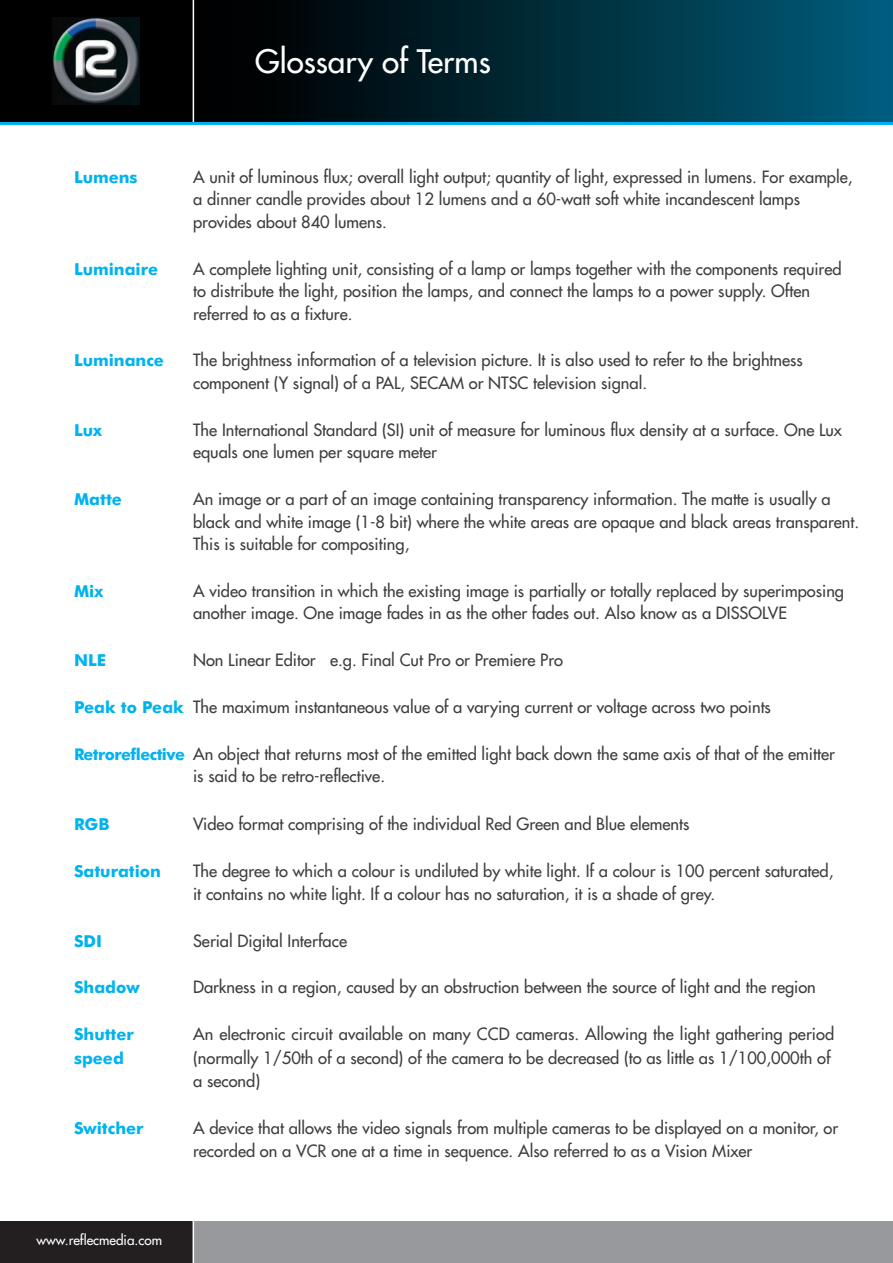
<style>
.page{position:relative;width:893px;height:1263px;background:#fff}
.page>*{position:absolute;margin:0;border:0;box-sizing:border-box;transform-origin:0 0}
.t1{font:31.5px "Futura";color:#fff}
.t2{font:16.5px/22.6px "Futura";color:#3e3e3f}
.t3{font:700 16.5px "Futura BT";color:#00b3ef}
.t4{font:13.5px "Futura";color:#fff}
.s1{font-family:"Futura BT";font-weight:700;color:#00b3ef}
.s2{font-family:"Futura BT";font-weight:700;font-size:16.2px;color:#00b3ef}
</style>
<div class="page">
<div style="left:193px;top:1221px;width:700px;height:42px;background:#97999c"></div>
<div style="left:0;top:1221px;width:193px;height:42px;background:#231f20"></div>
<div style="left:0;top:0;width:893px;height:124px;background:linear-gradient(to right,#010000,#005672)"></div>
<hr style="left:193px;top:0;width:1px;height:123px;background:#fff">
<hr style="left:193px;top:1217px;width:1px;height:46px;background:#fff">
<img style="left:53px;top:18px;width:87px;height:87px">
<hr style="left:0;top:122px;width:893px;height:3px;background:#00aeef">
<h1 class="t1" style="left:255px;top:46px;width:237px">Glossary of Terms</h1>
<p class="t3" style="left:74px;top:170px;width:65px">Lumens</p>
<p class="t2" style="left:193px;top:166px;width:661px">A unit of luminous flux; overall light output; quantity of light, expressed in lumens. For example, a dinner candle provides about 12 lumens and a 60-watt soft white incandescent lamps provides about 840 lumens.</p>
<p class="t3" style="left:74px;top:262px;width:86px">Luminaire</p>
<p class="t2" style="left:193px;top:258px;width:650px">A complete lighting unit, consisting of a lamp or lamps together with the components required to distribute the light, position the lamps, and connect the lamps to a power supply. Often referred to as a fixture.</p>
<p class="t3" style="left:74px;top:354px;width:91px">Luminance</p>
<p class="t2" style="left:193px;top:350px;width:611px">The brightness information of a television picture. It is also used to refer to the brightness component (Y signal) of a PAL, SECAM or NTSC television signal.</p>
<p class="t3" style="left:74px;top:423px;width:29px">Lux</p>
<p class="t2" style="left:193px;top:419px;width:650px">The International Standard (SI) unit of measure for luminous flux density at a surface. One Lux equals one lumen per square meter</p>
<p class="t3" style="left:74px;top:492px;width:49px">Matte</p>
<p class="t2" style="left:193px;top:489px;width:668px">An image or a part of an image containing transparency information. The matte is usually a black and white image (1-8 bit) where the white areas are opaque and black areas transparent.<br>This is suitable for compositing,</p>
<p class="t3" style="left:74px;top:584px;width:31px">Mix</p>
<p class="t2" style="left:193px;top:580px;width:652px">A video transition in which the existing image is partially or totally replaced by superimposing another image. One image fades in as the other fades out. Also know as a DISSOLVE</p>
<p class="t3" style="left:74px;top:654px;width:34px">NLE</p>
<p class="t2" style="left:193px;top:650px;width:371px">Non Linear Editor e.g. Final Cut Pro or Premiere Pro</p>
<p class="t2" style="left:74px;top:697px;width:698px"><span class="s1">Peak to Peak</span> The maximum instantaneous value of a varying current or voltage across two points</p>
<p class="t2" style="left:193px;top:743px;width:643px;text-indent:-119px"><span class="s2">Retroreflective</span> An object that returns most of the emitted light back down the same axis of that of the emitter is said to be retro-reflective.</p>
<p class="t3" style="left:74px;top:818px;width:37px">RGB</p>
<p class="t2" style="left:193px;top:814px;width:498px">Video format comprising of the individual Red Green and Blue elements</p>
<p class="t3" style="left:74px;top:865px;width:88px">Saturation</p>
<p class="t2" style="left:193px;top:861px;width:642px">The degree to which a colour is undiluted by white light. If a colour is 100 percent saturated, it contains no white light. If a colour has no saturation, it is a shade of grey.</p>
<p class="t3" style="left:74px;top:934px;width:30px">SDI</p>
<p class="t2" style="left:193px;top:930px;width:155px">Serial Digital Interface</p>
<p class="t3" style="left:74px;top:981px;width:67px">Shadow</p>
<p class="t2" style="left:193px;top:977px;width:624px">Darkness in a region, caused by an obstruction between the source of light and the region</p>
<p class="t3" style="left:74px;top:1028px;width:61px">Shutter</p>
<p class="t2" style="left:193px;top:1024px;width:643px">An electronic circuit available on many CCD cameras. Allowing the light gathering period</p>
<p class="t3" style="left:74px;top:1052px;width:51px">speed</p>
<p class="t2" style="left:193px;top:1048px;width:639px">(normally 1/50th of a second) of the camera to be decreased (to as little as 1/100,000th of a second)</p>
<p class="t3" style="left:74px;top:1121px;width:71px">Switcher</p>
<p class="t2" style="left:193px;top:1117px;width:647px">A device that allows the video signals from multiple cameras to be displayed on a monitor, or recorded on a VCR one at a time in sequence. Also referred to as a Vision Mixer</p>
<p class="t4" style="left:37px;top:1233px;width:127px">www.reflecmedia.com</p>
</div>
